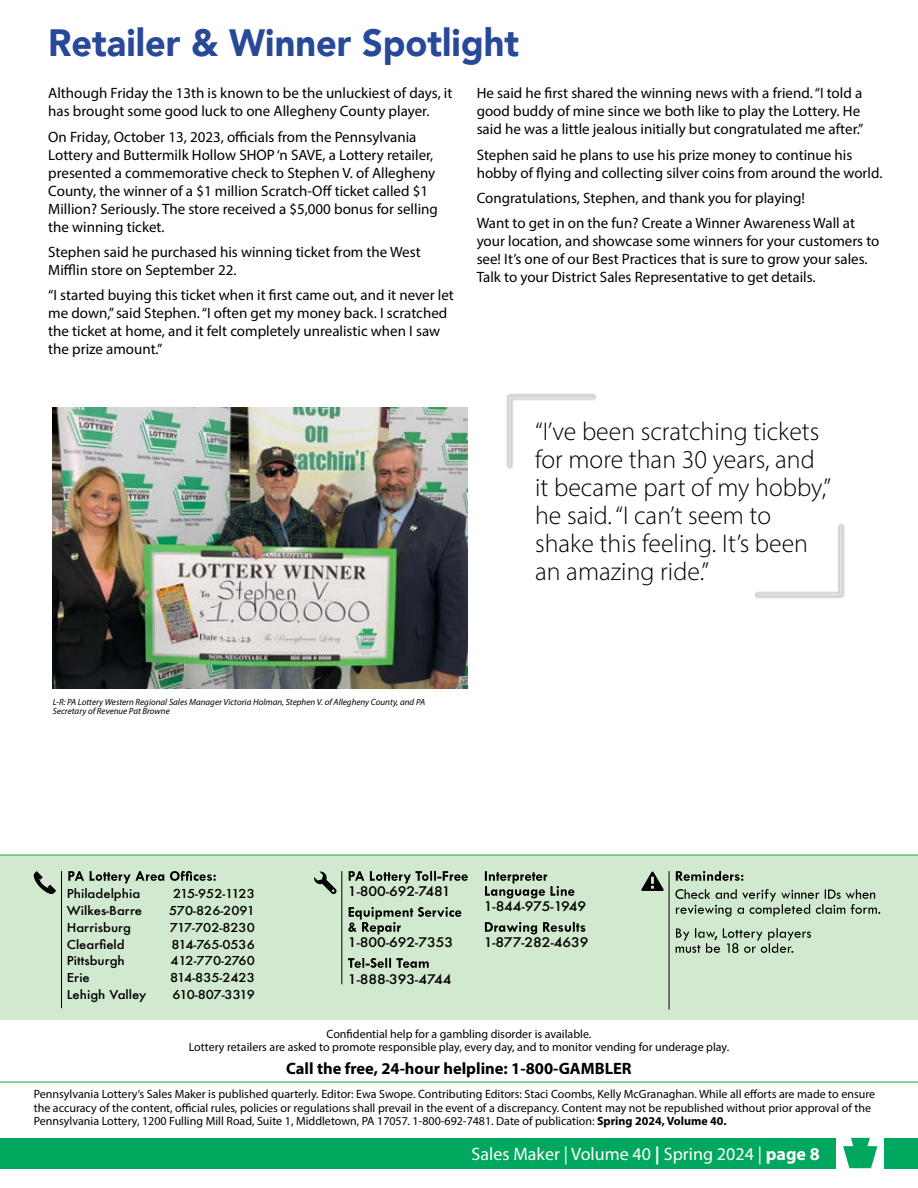
<style>
.page{position:relative;width:918px;height:1188px;background:#fff}
.page>*{position:absolute;margin:0;border:0;box-sizing:border-box;transform-origin:0 0}
.t1{font:900 37.95px "Avenir";color:#284998;scale:.95 1}
.t2{font:300 25.8px/28px "Myriad Pro";color:#000}
.t3{font:18px "Myriad Pro";color:#fff}
.t4{font:700 16.5px "Myriad Pro";color:#000}
.t5{font:15px/18px "Myriad Pro";color:#000}
.t6{font:500 12.9px "Futura";color:#000;scale:1.1 1}
.t7{font:12px/13.5px "Myriad Pro";color:#000}
.t8{font:500 12px "Futura";color:#000;scale:1.1 1}
.t9{font:500 12px "Futura";letter-spacing:-.08em;color:#000;scale:1.1 1}
.t10{font:500 12px "Futura";letter-spacing:-.06em;color:#000;scale:1.1 1}
.t11{font:italic 9px/9px "Myriad Pro";color:#000}
.s1{font-weight:700}
</style>
<div class="page">
<div style="left:885px;top:1138px;width:33px;height:30px;background:#00a75e"></div>
<div style="left:0;top:1138px;width:836px;height:30px;background:#00a75e"></div>
<svg style="left:843px;top:1138px;width:34px;height:30px"></svg>
<div style="left:0;top:854px;width:918px;height:166px;background:#d1e9ce"></div>
<hr style="left:0;top:854px;width:918px;height:2px;background:#6dc17b">
<hr style="left:0;top:1081px;width:918px;height:2px;background:#6dc17b">
<svg style="left:33px;top:871px;width:23px;height:23px"></svg>
<hr style="left:61px;top:871px;width:1px;height:137px;background:#000">
<svg style="left:641px;top:871px;width:23px;height:20px"></svg>
<svg style="left:314px;top:871px;width:23px;height:23px"></svg>
<hr style="left:341px;top:871px;width:1px;height:113px;background:#000">
<hr style="left:669px;top:871px;width:1px;height:139px;background:#000">
<svg style="left:676px;top:928px;width:135px;height:25px"></svg>
<svg style="left:675px;top:889px;width:205px;height:28px"></svg>
<svg style="left:676px;top:871px;width:67px;height:10px"></svg>
<svg style="left:485px;top:922px;width:100px;height:12px"></svg>
<svg style="left:485px;top:871px;width:89px;height:27px"></svg>
<svg style="left:348px;top:958px;width:81px;height:10px"></svg>
<svg style="left:348px;top:907px;width:113px;height:28px"></svg>
<svg style="left:349px;top:871px;width:119px;height:13px"></svg>
<img style="left:53px;top:408px;width:414px;height:281px">
<div style="left:505px;top:393px;width:92px;height:77px;background:#000;opacity:.2"></div>
<svg style="left:508px;top:396px;width:87px;height:71px"></svg>
<div style="left:754px;top:522px;width:92px;height:77px;background:#000;opacity:.2"></div>
<svg style="left:756px;top:525px;width:86px;height:71px"></svg>
<svg style="left:68px;top:871px;width:148px;height:13px"></svg>
<h1 class="t1" style="left:48px;top:11px;width:497px">Retailer &amp; Winner Spotlight</h1>
<p class="t5" style="left:48px;top:84px;width:406px">Although Friday the 13th is known to be the unluckiest of days, it has brought some good luck to one Allegheny County player.</p>
<p class="t5" style="left:48px;top:127px;width:391px">On Friday, October 13, 2023, officials from the Pennsylvania Lottery and Buttermilk Hollow SHOP ‘n SAVE, a Lottery retailer, presented a commemorative check to Stephen V. of Allegheny County, the winner of a $1 million Scratch-Off ticket called $1<br>Million? Seriously. The store received a $5,000 bonus for selling the winning ticket.</p>
<p class="t5" style="left:48px;top:243px;width:374px">Stephen said he purchased his winning ticket from the West<br>Mifflin store on September 22.</p>
<p class="t5" style="left:48px;top:286px;width:407px">“I started buying this ticket when it first came out, and it never let me down,” said Stephen. “I often get my money back. I scratched the ticket at home, and it felt completely unrealistic when I saw the prize amount.”</p>
<p class="t5" style="left:477px;top:84px;width:388px">He said he first shared the winning news with a friend. “I told a good buddy of mine since we both like to play the Lottery. He said he was a little jealous initially but congratulated me after.”</p>
<p class="t5" style="left:477px;top:145px;width:407px">Stephen said he plans to use his prize money to continue his hobby of flying and collecting silver coins from around the world.</p>
<p class="t5" style="left:477px;top:185px;width:380px;line-height:25.3px">Congratulations, Stephen, and thank you for playing!<br>Want to get in on the fun? Create a Winner Awareness Wall at</p>
<p class="t5" style="left:477px;top:232px;width:404px">your location, and showcase some winners for your customers to see! It’s one of our Best Practices that is sure to grow your sales.<br>Talk to your District Sales Representative to get details.</p>
<h2 class="t2" style="left:535px;top:417px;width:298px">“I’ve been scratching tickets for more than 30 years, and it became part of my hobby,” he said. “I can’t seem to shake this feeling. It’s been an amazing ride.”</h2>
<p class="t11" style="left:53px;top:697px;width:374px">L-R: PA Lottery Western Regional Sales Manager Victoria Holman, Stephen V. of Allegheny County, and PA<br>Secretary of Revenue Pat Browne</p>
<p class="t8" style="left:67px;top:886px;width:68px">Philadelphia</p>
<p class="t9" style="left:173px;top:886px;width:76px">215-952-1123</p>
<p class="t8" style="left:67px;top:902px;width:70px">Wilkes-Barre</p>
<p class="t8" style="left:169px;top:902px;width:79px">570-826-2091</p>
<p class="t8" style="left:67px;top:919px;width:60px">Harrisburg</p>
<p class="t8" style="left:170px;top:919px;width:79px">717-702-8230</p>
<p class="t8" style="left:67px;top:936px;width:54px">Clearfield</p>
<p class="t8" style="left:171px;top:936px;width:77px">814-765-0536</p>
<p class="t8" style="left:67px;top:953px;width:54px">Pittsburgh</p>
<p class="t8" style="left:170px;top:953px;width:78px">412-770-2760</p>
<p class="t8" style="left:67px;top:969px;width:23px">Erie</p>
<p class="t8" style="left:170px;top:969px;width:79px">814-835-2423</p>
<p class="t8" style="left:67px;top:986px;width:74px">Lehigh Valley</p>
<p class="t10" style="left:173px;top:986px;width:76px">610-807-3319</p>
<p class="t6" style="left:348px;top:882px;width:95px">1-800-692-7481</p>
<p class="t6" style="left:348px;top:933px;width:97px">1-800-692-7353</p>
<p class="t6" style="left:348px;top:970px;width:96px">1-888-393-4744</p>
<p class="t6" style="left:484px;top:897px;width:95px">1-844-975-1949</p>
<p class="t6" style="left:484px;top:933px;width:97px">1-877-282-4639</p>
<p class="t7" style="left:189px;top:1027px;width:542px;text-align:center">Confidential help for a gambling disorder is available.<br>Lottery retailers are asked to promote responsible play, every day, and to monitor vending for underage play.</p>
<p class="t4" style="left:286px;top:1058px;width:347px">Call the free, 24-hour helpline: 1-800-GAMBLER</p>
<p class="t7" style="left:34px;top:1087px;width:843px">Pennsylvania Lottery’s Sales Maker is published quarterly. Editor: Ewa Swope. Contributing Editors: Staci Coombs, Kelly McGranaghan. While all efforts are made to ensure the accuracy of the content, official rules, policies or regulations shall prevail in the event of a discrepancy. Content may not be republished without prior approval of the<br>Pennsylvania Lottery, 1200 Fulling Mill Road, Suite 1, Middletown, PA 17057. 1-800-692-7481. Date of publication: <span class="s1">Spring 2024, Volume 40.</span></p>
<p class="t3" style="left:472px;top:1143px;width:350px">Sales Maker | Volume 40 <span class="s1">|</span> Spring 2024 | <span class="s1">page 8</span></p>
</div>
